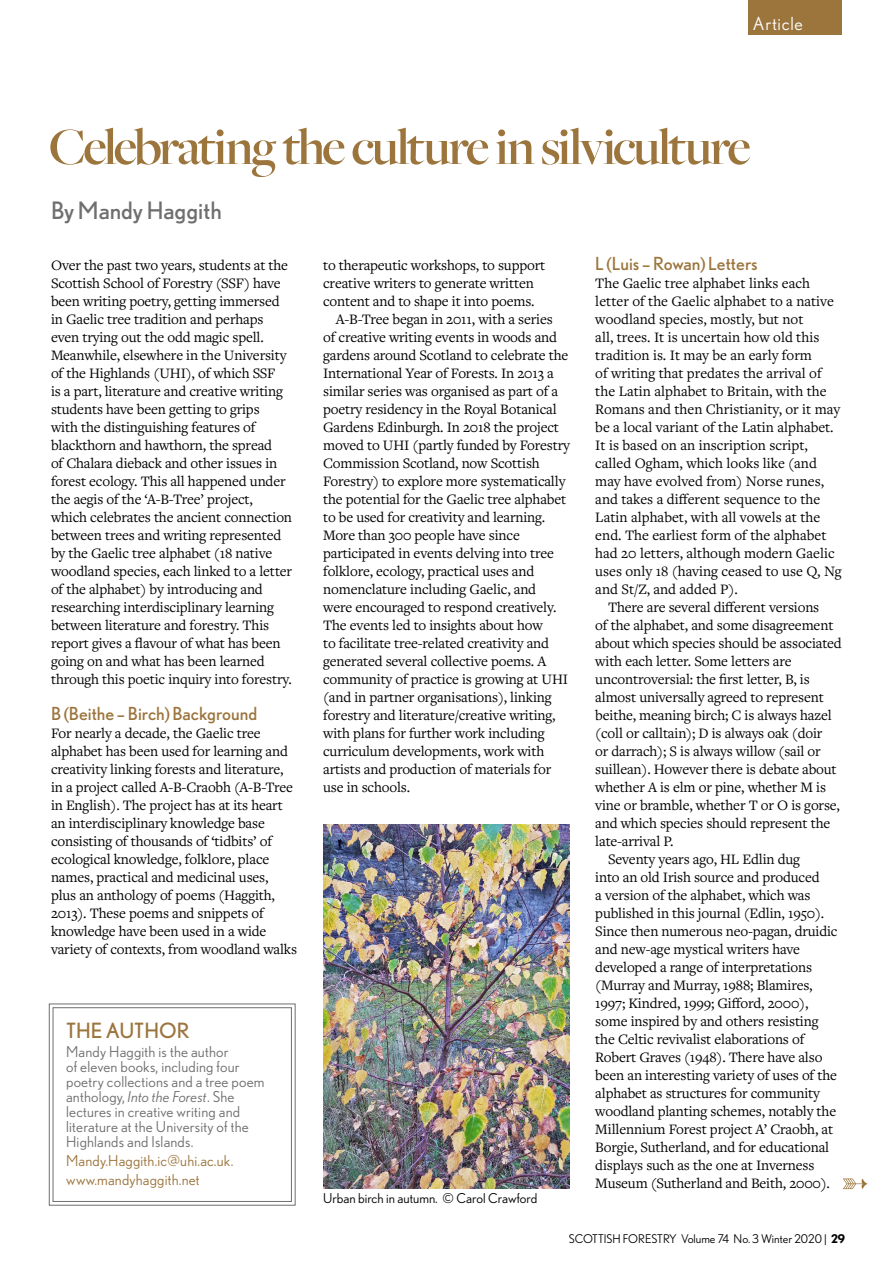
<style>
.page{position:relative;width:893px;height:1263px;background:#fff}
.page>*{position:absolute;margin:0;border:0;box-sizing:border-box;transform-origin:0 0}
.t1{font:600 54px "Freight Big Pro";letter-spacing:-.045em;color:#9c753d}
.t2{font:24px "Nobel";color:#706f6f}
.t3{font:21px "Nobel";color:#9c753d}
.t4{font:18px "Nobel";color:#9c753d}
.t5{font:18px "Nobel";letter-spacing:.035em;color:#fff}
.t6{font:15px/18px "Freight Text Pro";letter-spacing:-.01em;color:#000}
.t7{font:15px/15px "Nobel";letter-spacing:.01em;color:#706f6f}
.t8{font:15px/19.2px "Nobel";letter-spacing:.01em;color:#9c753d}
.t9{font:13.5px "Nobel";color:#000}
.t10{font:12px "Nobel";color:#000}
.s1{font-style:italic}
.s2{font-weight:700}
</style>
<div class="page">
<svg style="left:49px;top:1003px;width:247px;height:203px"></svg>
<div style="left:53px;top:1007px;width:239px;height:195px;border:1px solid #706f6f"></div>
<img style="left:323px;top:825px;width:247px;height:363px">
<svg style="left:843px;top:1178px;width:25px;height:11px"></svg>
<div style="left:749px;top:0;width:93px;height:34px;background:#9c753d"></div>
<p class="t5" style="left:753px;top:13px;width:52px">Article</p>
<h1 class="t1" style="left:49px;top:111px;width:703px">Celebrating the culture in silviculture</h1>
<h2 class="t2" style="left:51px;top:197px;width:172px">By Mandy Haggith</h2>
<p class="t6" style="left:51px;top:256px;width:243px">Over the past two years, students at the Scottish School of Forestry (SSF) have been writing poetry, getting immersed in Gaelic tree tradition and perhaps even trying out the odd magic spell.<br>Meanwhile, elsewhere in the University of the Highlands (UHI), of which SSF<br>is a part, literature and creative writing students have been getting to grips<br>with the distinguishing features of blackthorn and hawthorn, the spread<br>of Chalara dieback and other issues in forest ecology. This all happened under the aegis of the ‘A-B-Tree’ project, which celebrates the ancient connection between trees and writing represented by the Gaelic tree alphabet (18 native woodland species, each linked to a letter of the alphabet) by introducing and researching interdisciplinary learning between literature and forestry. This report gives a flavour of what has been going on and what has been learned through this poetic inquiry into forestry.</p>
<p class="t4" style="left:51px;top:703px;width:208px">B (Beithe – Birch) Background</p>
<p class="t6" style="left:51px;top:724px;width:248px">For nearly a decade, the Gaelic tree alphabet has been used for learning and creativity linking forests and literature, in a project called A-B-Craobh (A-B-Tree in English). The project has at its heart an interdisciplinary knowledge base consisting of thousands of ‘tidbits’ of ecological knowledge, folklore, place names, practical and medicinal uses, plus an anthology of poems (Haggith, 2013). These poems and snippets of knowledge have been used in a wide variety of contexts, from woodland walks</p>
<h3 class="t3" style="left:66px;top:1018px;width:125px">THE AUTHOR</h3>
<p class="t7" style="left:66px;top:1044px;width:200px">Mandy Haggith is the author<br>of eleven books, including four poetry collections and a tree poem anthology, <span class="s1">Into the Forest</span>. She lectures in creative writing and literature at the University of the<br>Highlands and Islands.</p>
<p class="t8" style="left:66px;top:1151px;width:169px">Mandy.Haggith.ic@uhi.ac.uk. www.mandyhaggith.net</p>
<p class="t6" style="left:323px;top:256px;width:224px">to therapeutic workshops, to support</p>
<p class="t6" style="left:323px;top:274px;width:212px">creative writers to generate written</p>
<p class="t6" style="left:323px;top:292px;width:213px">content and to shape it into poems.</p>
<p class="t6" style="left:336px;top:310px;width:218px">A-B-Tree began in 2011, with a series</p>
<p class="t6" style="left:323px;top:328px;width:235px">of creative writing events in woods and</p>
<p class="t6" style="left:323px;top:346px;width:247px">gardens around Scotland to celebrate the</p>
<p class="t6" style="left:323px;top:364px;width:232px">International Year of Forests. In 2013 a</p>
<p class="t6" style="left:323px;top:382px;width:237px">similar series was organised as part of a</p>
<p class="t6" style="left:323px;top:400px;width:235px">poetry residency in the Royal Botanical</p>
<p class="t6" style="left:323px;top:418px;width:237px">Gardens Edinburgh. In 2018 the project</p>
<p class="t6" style="left:323px;top:436px;width:248px">moved to UHI (partly funded by Forestry</p>
<p class="t6" style="left:323px;top:454px;width:218px">Commission Scotland, now Scottish</p>
<p class="t6" style="left:323px;top:472px;width:244px">Forestry) to explore more systematically</p>
<p class="t6" style="left:323px;top:490px;width:245px">the potential for the Gaelic tree alphabet</p>
<p class="t6" style="left:323px;top:508px;width:224px">to be used for creativity and learning.</p>
<p class="t6" style="left:323px;top:526px;width:198px">More than 300 people have since</p>
<p class="t6" style="left:323px;top:544px;width:232px">participated in events delving into tree</p>
<p class="t6" style="left:323px;top:562px;width:213px">folklore, ecology, practical uses and</p>
<p class="t6" style="left:323px;top:580px;width:215px">nomenclature including Gaelic, and</p>
<p class="t6" style="left:323px;top:598px;width:235px">were encouraged to respond creatively.</p>
<p class="t6" style="left:323px;top:616px;width:221px">The events led to insights about how</p>
<p class="t6" style="left:323px;top:634px;width:227px">to facilitate tree-related creativity and</p>
<p class="t6" style="left:323px;top:652px;width:225px">generated several collective poems. A</p>
<p class="t6" style="left:323px;top:670px;width:246px">community of practice is growing at UHI</p>
<p class="t6" style="left:323px;top:688px;width:230px">(and in partner organisations), linking</p>
<p class="t6" style="left:323px;top:706px;width:234px">forestry and literature/creative writing,</p>
<p class="t6" style="left:323px;top:724px;width:223px">with plans for further work including</p>
<p class="t6" style="left:323px;top:742px;width:223px">curriculum developments, work with</p>
<p class="t6" style="left:323px;top:760px;width:230px">artists and production of materials for</p>
<p class="t6" style="left:323px;top:778px;width:88px">use in schools.</p>
<p class="t9" style="left:323px;top:1191px;width:216px">Urban birch in autumn. © Carol Crawford</p>
<p class="t4" style="left:595px;top:253px;width:164px">L (Luis – Rowan) Letters</p>
<p class="t6" style="left:595px;top:273px;width:248px">The Gaelic tree alphabet links each letter of the Gaelic alphabet to a native woodland species, mostly, but not<br>all, trees. It is uncertain how old this tradition is. It may be an early form<br>of writing that predates the arrival of the Latin alphabet to Britain, with the Romans and then Christianity, or it may be a local variant of the Latin alphabet.<br>It is based on an inscription script, called Ogham, which looks like (and may have evolved from) Norse runes, and takes a different sequence to the Latin alphabet, with all vowels at the end. The earliest form of the alphabet had 20 letters, although modern Gaelic uses only 18 (having ceased to use Q, Ng and St/Z, and added P).</p>
<p class="t6" style="left:608px;top:598px;width:213px">There are several different versions</p>
<p class="t6" style="left:595px;top:616px;width:240px">of the alphabet, and some disagreement</p>
<p class="t6" style="left:595px;top:634px;width:248px">about which species should be associated</p>
<p class="t6" style="left:595px;top:652px;width:198px">with each letter. Some letters are</p>
<p class="t6" style="left:595px;top:670px;width:216px">uncontroversial: the first letter, B, is</p>
<p class="t6" style="left:595px;top:688px;width:230px">almost universally agreed to represent</p>
<p class="t6" style="left:595px;top:706px;width:238px">beithe, meaning birch; C is always hazel</p>
<p class="t6" style="left:595px;top:724px;width:229px">(coll or calltain); D is always oak (doir</p>
<p class="t6" style="left:595px;top:742px;width:227px">or darrach); S is always willow (sail or</p>
<p class="t6" style="left:595px;top:760px;width:243px">suillean). However there is debate about</p>
<p class="t6" style="left:595px;top:778px;width:232px">whether A is elm or pine, whether M is</p>
<p class="t6" style="left:595px;top:796px;width:246px">vine or bramble, whether T or O is gorse,</p>
<p class="t6" style="left:595px;top:814px;width:237px">and which species should represent the</p>
<p class="t6" style="left:595px;top:832px;width:80px">late-arrival P.</p>
<p class="t6" style="left:608px;top:850px;width:193px">Seventy years ago, HL Edlin dug</p>
<p class="t6" style="left:595px;top:868px;width:226px">into an old Irish source and produced</p>
<p class="t6" style="left:595px;top:886px;width:217px">a version of the alphabet, which was</p>
<p class="t6" style="left:595px;top:904px;width:230px">published in this journal (Edlin, 1950).</p>
<p class="t6" style="left:595px;top:922px;width:244px">Since then numerous neo-pagan, druidic</p>
<p class="t6" style="left:595px;top:940px;width:206px">and new-age mystical writers have</p>
<p class="t6" style="left:595px;top:958px;width:218px">developed a range of interpretations</p>
<p class="t6" style="left:595px;top:976px;width:219px">(Murray and Murray, 1988; Blamires,</p>
<p class="t6" style="left:595px;top:994px;width:215px">1997; Kindred, 1999; Gifford, 2000),</p>
<p class="t6" style="left:595px;top:1012px;width:225px">some inspired by and others resisting</p>
<p class="t6" style="left:595px;top:1030px;width:211px">the Celtic revivalist elaborations of</p>
<p class="t6" style="left:595px;top:1048px;width:229px">Robert Graves (1948). There have also</p>
<p class="t6" style="left:595px;top:1066px;width:243px">been an interesting variety of uses of the</p>
<p class="t6" style="left:595px;top:1084px;width:226px">alphabet as structures for community</p>
<p class="t6" style="left:595px;top:1102px;width:242px">woodland planting schemes, notably the</p>
<p class="t6" style="left:595px;top:1120px;width:239px">Millennium Forest project A’ Craobh, at</p>
<p class="t6" style="left:595px;top:1138px;width:235px">Borgie, Sutherland, and for educational</p>
<p class="t6" style="left:595px;top:1156px;width:221px">displays such as the one at Inverness</p>
<p class="t6" style="left:595px;top:1174px;width:236px">Museum (Sutherland and Beith, 2000).</p>
<p class="t10" style="left:569px;top:1232px;width:278px">SCOTTISH FORESTRY Volume 74 No. 3 Winter 2020 | <span class="s2">29</span></p>
</div>
